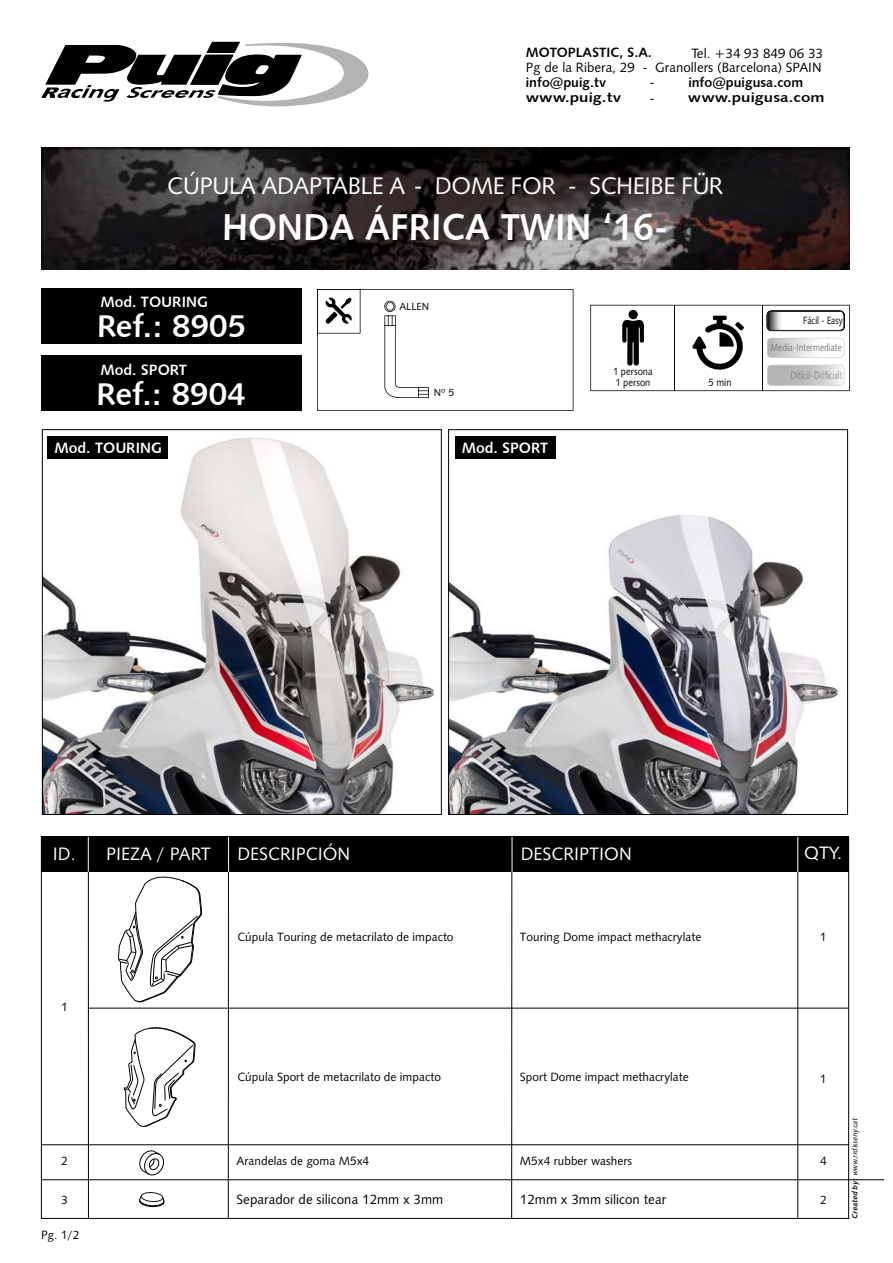
<style>
.page{position:relative;width:893px;height:1263px;background:#fff}
.page>*{position:absolute;margin:0;border:0;box-sizing:border-box;transform-origin:0 0}
.t1{font:37.5px "Humanist 531 BT Bold A";color:#fff;scale:.95 1}
.t2{font:31.5px "Humanist 531 BT Bold A";color:#fff}
.t3{font:24px "Humanist 531 BT Roman A";letter-spacing:-.02em;color:#fff}
.t4{font:18px "Humanist 531 BT Roman A";color:#fff}
.t5{font:15px "Humanist 531 BT Bold A";color:#fff}
.t6{font:13.5px "Humanist 531 BT Roman A";color:#000}
.t7{font:13.5px "Humanist 531 BT Bold A";color:#000}
.t8{font:13.5px "Humanist 531 BT Bold A";color:#000;scale:1.2 1}
.t9{font:12px "Humanist 531 BT Roman A";color:#000}
.t10{font:10.5px/10.5px "Humanist 531 BT Roman A";color:#000;scale:.9 1}
.t11{font:10.5px "Humanist 531 BT Roman A";color:#7d7a80;scale:.8 1}
.t12{font:10.5px "Humanist 531 BT Roman A";color:#929495;scale:.8 1}
.t13{font:10.5px "Humanist 531 BT Roman A";color:#000;scale:.8 1}
.t14{font:10.35px "Humanist 531 BT Roman A";color:#000}
.t15{font:italic 7.5px "Humanist 531 BT Roman A";color:#000}
.s1{color:#808183}
.s2{color:#828385}
.s3{color:#88898b}
.s4{color:#8a8b8d}
.s5{color:#999b9d}
.s6{color:#9e9fa1}
.s7{color:#a5a6a8}
.s8{color:#a9abac}
.s9{font-family:"Humanist 531 BT Bold A"}
</style>
<div class="page">
<div style="left:41px;top:836px;width:808px;height:36px;background:#000"></div>
<hr style="left:88px;top:855px;width:1px;height:364px;background:#000">
<hr style="left:228px;top:837px;width:1px;height:382px;background:#000">
<hr style="left:511px;top:837px;width:1px;height:382px;background:#000">
<hr style="left:797px;top:837px;width:1px;height:382px;background:#000">
<hr style="left:797px;top:837px;width:1px;height:35px;background:#fff">
<hr style="left:228px;top:837px;width:1px;height:35px;background:#fff">
<hr style="left:512px;top:837px;width:1px;height:35px;background:#fff">
<hr style="left:88px;top:836px;width:1px;height:36px;background:#fff">
<hr style="left:41px;top:1145px;width:808px;height:1px;background:#000">
<hr style="left:41px;top:1180px;width:843px;height:1px;background:#000">
<svg style="left:139px;top:1150px;width:25px;height:26px"></svg>
<hr style="left:88px;top:1008px;width:761px;height:1px;background:#000">
<svg style="left:118px;top:876px;width:84px;height:251px"></svg>
<div style="left:41px;top:288px;width:260px;height:55px;background:#000"></div>
<svg style="left:590px;top:305px;width:260px;height:86px"></svg>
<hr style="left:762px;top:305px;width:1px;height:85px;background:#000">
<hr style="left:674px;top:305px;width:1px;height:85px;background:#000">
<svg style="left:317px;top:289px;width:256px;height:122px"></svg>
<div style="left:41px;top:356px;width:260px;height:55px;background:#000"></div>
<svg style="left:41px;top:42px;width:328px;height:64px"></svg>
<img style="left:41px;top:147px;width:808px;height:123px">
<img style="left:450px;top:436px;width:389px;height:377px">
<div style="left:448px;top:429px;width:400px;height:386px;border:1px solid #000"></div>
<img style="left:44px;top:436px;width:390px;height:377px">
<div style="left:42px;top:429px;width:400px;height:386px;border:1px solid #000"></div>
<div style="left:455px;top:437px;width:100px;height:22px;background:#000"></div>
<div style="left:48px;top:437px;width:120px;height:22px;background:#000"></div>
<svg style="left:139px;top:1192px;width:25px;height:15px"></svg>
<p class="t6" style="left:691px;top:44px;width:133px">Tel. +34 93 849 06 33</p>
<p class="t7" style="left:526px;top:44px;width:128px">MOTOPLASTIC, S.A.</p>
<p class="t6" style="left:526px;top:59px;width:297px">Pg de la Ribera, 29 - Granollers (Barcelona) SPAIN</p>
<p class="t7" style="left:526px;top:74px;width:82px">info@puig.tv</p>
<p class="t6" style="left:649px;top:74px;width:7px">-</p>
<p class="t7" style="left:688px;top:74px;width:116px">info@puigusa.com</p>
<p class="t8" style="left:526px;top:89px;width:81px">www.puig.tv</p>
<p class="t6" style="left:649px;top:89px;width:7px">-</p>
<p class="t8" style="left:688px;top:89px;width:115px">www.puigusa.com</p>
<h3 class="t3" style="left:167px;top:171px;width:558px">CÚPULA ADAPTABLE A - DOME FOR - SCHEIBE FÜR</h3>
<h1 class="t1" style="left:222px;top:204px;width:471px">HONDA ÁFRICA TWIN ‘16-</h1>
<p class="t5" style="left:100px;top:293px;width:109px">Mod. TOURING</p>
<h2 class="t2" style="left:97px;top:307px;width:151px">Ref.: 8905</h2>
<p class="t5" style="left:100px;top:360px;width:88px">Mod. SPORT</p>
<h2 class="t2" style="left:97px;top:375px;width:151px">Ref.: 8904</h2>
<p class="t14" style="left:399px;top:300px;width:31px">ALLEN</p>
<p class="t14" style="left:434px;top:386px;width:22px">Nº 5</p>
<p class="t5" style="left:55px;top:438px;width:109px">Mod. TOURING</p>
<p class="t5" style="left:462px;top:438px;width:88px">Mod. SPORT</p>
<p class="t10" style="left:613px;top:366px;width:46px">1 persona<br>1 person</p>
<p class="t10" style="left:708px;top:376px;width:27px">5 min</p>
<p class="t13" style="left:803px;top:314px;width:51px">Fácil - Easy</p>
<p class="t11" style="left:770px;top:341px;width:91px">Media-Intermediate</p>
<p class="t12" style="left:790px;top:368px;width:66px"><span class="s1">Dif</span><span class="s2">íci</span><span class="s3">l-</span><span class="s4">D</span>iffi<span class="s5">c</span><span class="s6">u</span><span class="s7">l</span><span class="s8">t</span></p>
<h3 class="t4" style="left:53px;top:842px;width:159px">ID. PIEZA / PART</h3>
<h3 class="t4" style="left:237px;top:842px;width:115px">DESCRIPCIÓN</h3>
<h3 class="t4" style="left:521px;top:842px;width:113px">DESCRIPTION</h3>
<h3 class="t4" style="left:804px;top:841px;width:39px">QTY.</h3>
<p class="t9" style="left:61px;top:1000px;width:8px">1</p>
<p class="t9" style="left:237px;top:929px;width:218px">Cúpula Touring de metacrilato de impacto</p>
<p class="t9" style="left:520px;top:929px;width:183px">Touring Dome impact methacrylate</p>
<p class="t9" style="left:237px;top:1069px;width:205px">Cúpula Sport de metacrilato de impacto</p>
<p class="t9" style="left:520px;top:1069px;width:171px">Sport Dome impact methacrylate</p>
<p class="t9" style="left:820px;top:930px;width:8px">1</p>
<p class="t9" style="left:820px;top:1071px;width:8px">1</p>
<p class="t9" style="left:61px;top:1153px;width:8px">2</p>
<p class="t9" style="left:237px;top:1153px;width:134px">Arandelas de goma M5x4</p>
<p class="t9" style="left:520px;top:1153px;width:114px">M5x4 rubber washers</p>
<p class="t9" style="left:820px;top:1153px;width:8px">4</p>
<p class="t9" style="left:61px;top:1193px;width:8px">3</p>
<p class="t6" style="left:237px;top:1191px;width:208px">Separador de silicona 12mm x 3mm</p>
<p class="t6" style="left:520px;top:1191px;width:148px">12mm x 3mm silicon tear</p>
<p class="t9" style="left:820px;top:1193px;width:8px">2</p>
<p class="t9" style="left:41px;top:1227px;width:40px">Pg. 1/2</p>
<p class="t15" style="left:850px;top:1219px;width:103px;rotate:-90deg"><span class="s9">Created by :</span> www.rrdisseny.cat</p>
</div>
